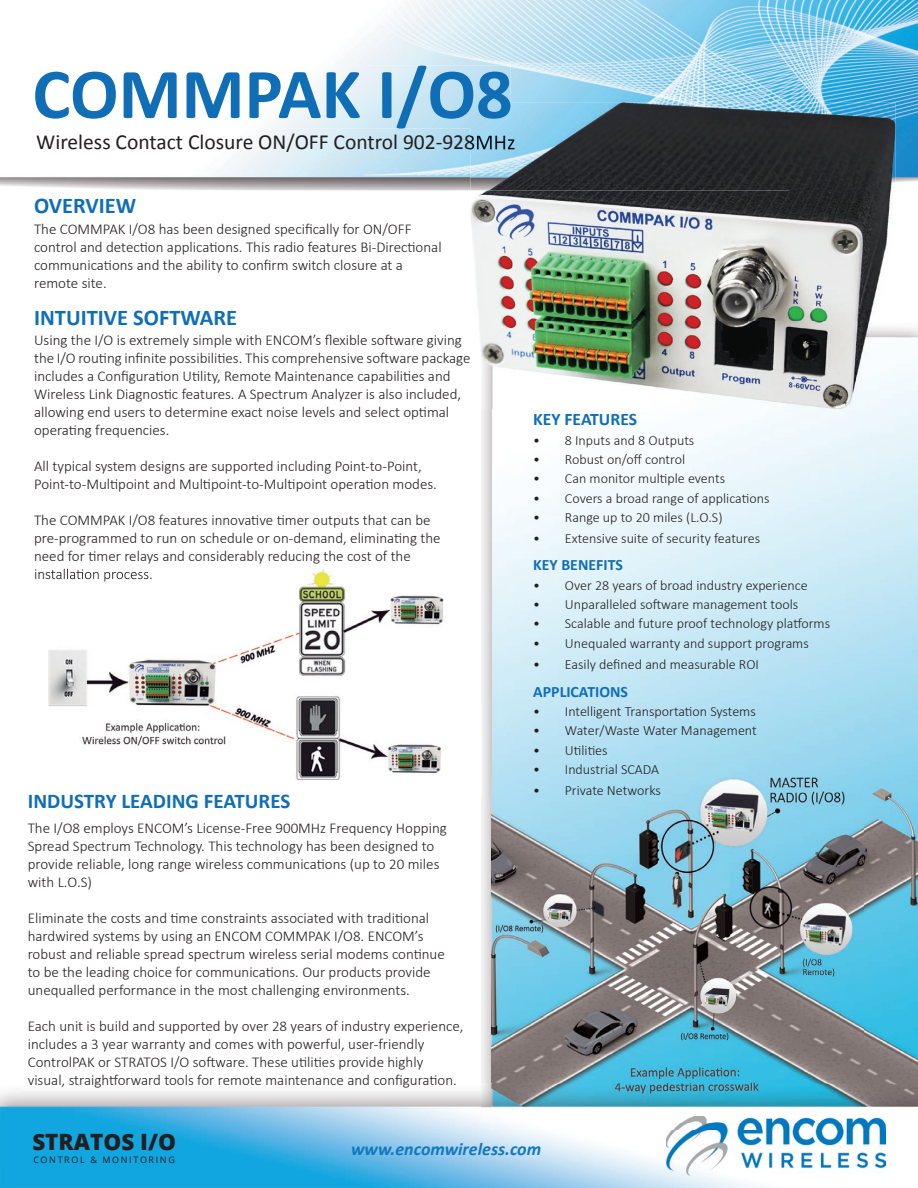
<style>
.page{position:relative;width:918px;height:1188px;background:#fff}
.page>*{position:absolute;margin:0;border:0;box-sizing:border-box;transform-origin:0 0}
.t1{font:700 72px "Calibri";color:#106eb6}
.t2{font:700 22.5px "Calibri";color:#106eb6}
.t3{font:800 22.5px "Open Sans";color:#231f20}
.t4{font:21.6px "Calibri";color:#231f20}
.t5{font:700 21px "Calibri";color:#106eb6}
.t6{font:italic 700 18px "Calibri";color:#1078bf}
.t7{font:700 17.55px "Calibri";color:#106eb6}
.t8{font:700 15.9px "Calibri";color:#106eb6}
.t9{font:300 15px/18px "Calibri";color:#231f20}
.t10{font:300 14.1px "Calibri";color:#231f20}
.t11{font:9px "Open Sans";letter-spacing:.18em;color:#231f20}
</style>
<div class="page">
<img style="left:0;top:0;width:918px;height:190px">
<img style="left:35px;top:66px;width:475px;height:63px">
<img style="left:37px;top:134px;width:434px;height:18px">
<img style="left:491px;top:777px;width:427px;height:307px">
<img style="left:0;top:1084px;width:918px;height:104px">
<img style="left:666px;top:1116px;width:220px;height:59px">
<img style="left:471px;top:190px;width:318px;height:170px">
<img style="left:789px;top:190px;width:102px;height:132px">
<img style="left:482px;top:322px;width:413px;height:86px">
<img style="left:471px;top:102px;width:424px;height:88px">
<img style="left:471px;top:102px;width:39px;height:27px">
<img style="left:471px;top:134px;width:44px;height:18px">
<img style="left:49px;top:568px;width:394px;height:212px">
<img style="left:49px;top:569px;width:104px;height:13px">
<h1 class="t1" style="left:32px;top:48px;width:482px">COMMPAK I/O8</h1>
<h3 class="t4" style="left:36px;top:129px;width:481px">Wireless Contact Closure ON/OFF Control 902-928MHz</h3>
<h2 class="t2" style="left:34px;top:191px;width:104px">OVERVIEW</h2>
<p class="t9" style="left:34px;top:219px;width:409px">The COMMPAK I/O8 has been designed specifically for ON/OFF control and detection applications. This radio features Bi-Directional communications and the ability to confirm switch closure at a remote site.</p>
<h2 class="t2" style="left:34px;top:303px;width:205px">INTUITIVE SOFTWARE</h2>
<p class="t9" style="left:34px;top:331px;width:438px">Using the I/O is extremely simple with ENCOM’s flexible software giving the I/O routing infinite possibilities. This comprehensive software package includes a Configuration Utility, Remote Maintenance capabilities and Wireless Link Diagnostic features. A Spectrum Analyzer is also included, allowing end users to determine exact noise levels and select optimal operating frequencies.</p>
<p class="t9" style="left:34px;top:457px;width:404px">All typical system designs are supported including Point-to-Point,<br>Point-to-Multipoint and Multipoint-to-Multipoint operation modes.</p>
<p class="t9" style="left:34px;top:511px;width:408px">The COMMPAK I/O8 features innovative timer outputs that can be pre-programmed to run on schedule or on-demand, eliminating the need for timer relays and considerably reducing the cost of the</p>
<h3 class="t5" style="left:28px;top:787px;width:264px">INDUSTRY LEADING FEATURES</h3>
<p class="t9" style="left:28px;top:819px;width:421px">The I/O8 employs ENCOM’s License-Free 900MHz Frequency Hopping Spread Spectrum Technology. This technology has been designed to provide reliable, long range wireless communications (up to 20 miles with L.O.S)</p>
<p class="t9" style="left:28px;top:909px;width:419px">Eliminate the costs and time constraints associated with traditional hardwired systems by using an ENCOM COMMPAK I/O8. ENCOM’s robust and reliable spread spectrum wireless serial modems continue to be the leading choice for communications. Our products provide unequalled performance in the most challenging environments.</p>
<p class="t9" style="left:28px;top:1017px;width:437px">Each unit is build and supported by over 28 years of industry experience, includes a 3 year warranty and comes with powerful, user-friendly ControlPAK or STRATOS I/O software. These utilities provide highly visual, straightforward tools for remote maintenance and configuration.</p>
<p class="t7" style="left:533px;top:408px;width:105px">KEY FEATURES</p>
<p class="t10" style="left:533px;top:431px;width:163px">• 8 Inputs and 8 Outputs</p>
<p class="t10" style="left:533px;top:451px;width:153px">• Robust on/off control</p>
<p class="t10" style="left:533px;top:470px;width:193px">• Can monitor multiple events</p>
<p class="t10" style="left:533px;top:489px;width:238px">• Covers a broad range of applications</p>
<p class="t10" style="left:533px;top:509px;width:191px">• Range up to 20 miles (L.O.S)</p>
<p class="t10" style="left:533px;top:530px;width:229px">• Extensive suite of security features</p>
<p class="t8" style="left:533px;top:555px;width:91px">KEY BENEFITS</p>
<p class="t10" style="left:533px;top:576px;width:276px">• Over 28 years of broad industry experience</p>
<p class="t10" style="left:533px;top:596px;width:267px">• Unparalleled software management tools</p>
<p class="t10" style="left:533px;top:615px;width:298px">• Scalable and future proof technology platforms</p>
<p class="t10" style="left:533px;top:634px;width:277px">• Unequaled warranty and support programs</p>
<p class="t10" style="left:533px;top:655px;width:227px">• Easily defined and measurable ROI</p>
<p class="t8" style="left:533px;top:681px;width:96px">APPLICATIONS</p>
<p class="t10" style="left:533px;top:703px;width:224px">• Intelligent Transportation Systems</p>
<p class="t10" style="left:533px;top:722px;width:225px">• Water/Waste Water Management</p>
<p class="t10" style="left:533px;top:741px;width:76px">• Utilities</p>
<p class="t10" style="left:533px;top:761px;width:127px">• Industrial SCADA</p>
<p class="t10" style="left:533px;top:782px;width:129px">• Private Networks</p>
<h2 class="t3" style="left:32px;top:1125px;width:145px">STRATOS I/O</h2>
<p class="t11" style="left:33px;top:1154px;width:143px">CONTROL &amp; MONITORING</p>
<p class="t6" style="left:351px;top:1137px;width:192px">www.encomwireless.com</p>
</div>
